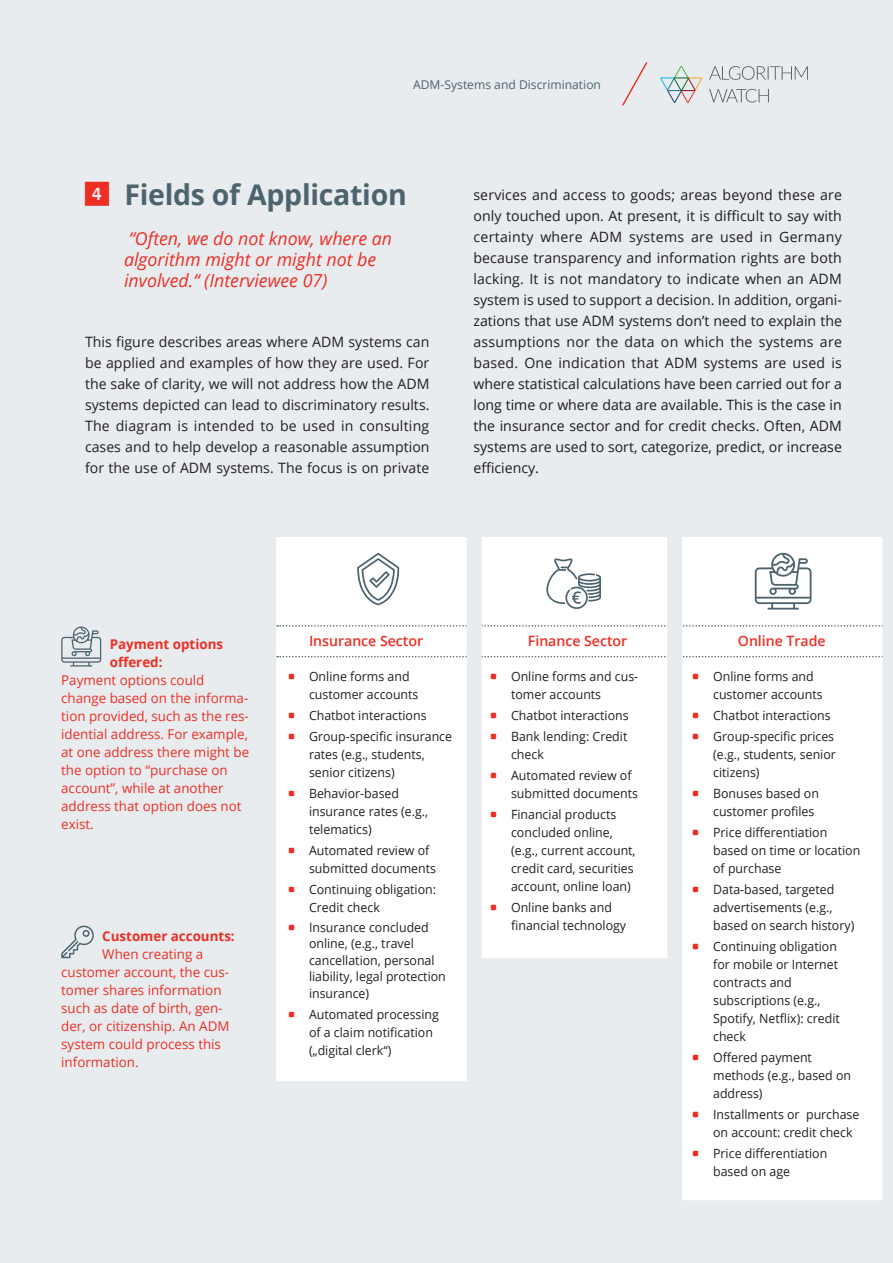
<style>
.page{position:relative;width:893px;height:1263px;background:#e8ecef}
.page>*{position:absolute;margin:0;border:0;box-sizing:border-box;transform-origin:0 0}
.AutoCheck_head_1__ve{font:700 28.5px "Open Sans";letter-spacing:-.01em;color:#4d636e}
.AutoCheck_INH_Kursiv{font:italic 18px/21px "Open Sans";color:#ee2e24}
.AutoCheck_Fließ{font:14.25px/21px "Open Sans";color:#231f20;text-align:justify}
.AutoCheck_List_Quadr{font:600 14.25px "Open Sans";color:#ee2e24}
.AutoCheck_Fließ-2{font:600 14.25px "Open Sans";color:#ee2e24}
.AutoCheck_Fließ-3{font:13.5px "Open Sans";color:#ee2e24}
.AutoCheck_Fließ-4{font:700 13.5px "Open Sans";color:#ee2e24}
.t1{font:12.75px/18px "Open Sans";color:#231f20}
.t2{font:12.15px "Open Sans";color:#4d636e}
.s1{font-family:"The Sans Numbers Square";font-weight:400;font-size:24px;color:#ee2e24}
</style>
<div class="page">
<div style="left:276px;top:537px;width:617px;height:726px;background:#fff"></div>
<svg style="left:61px;top:626px;width:40px;height:40px"></svg>
<svg style="left:61px;top:926px;width:33px;height:32px"></svg>
<svg style="left:546px;top:558px;width:55px;height:51px"></svg>
<svg style="left:755px;top:553px;width:56px;height:56px"></svg>
<svg style="left:357px;top:553px;width:42px;height:52px"></svg>
<svg style="left:277px;top:625px;width:605px;height:2px"></svg>
<svg style="left:277px;top:656px;width:605px;height:1px"></svg>
<div style="left:467px;top:533px;width:15px;height:730px;background:#e8ecef"></div>
<div style="left:667px;top:533px;width:15px;height:723px;background:#e8ecef"></div>
<div style="left:882px;top:534px;width:11px;height:724px;background:#e8ecef"></div>
<svg style="left:276px;top:958px;width:617px;height:305px;fill:#e8ecef"></svg>
<svg style="left:660px;top:66px;width:42px;height:37px"></svg>
<svg style="left:709px;top:66px;width:99px;height:37px"></svg>
<svg style="left:622px;top:62px;width:26px;height:44px"></svg>
<svg style="left:289px;top:1011px;width:5px;height:6px"></svg>
<svg style="left:693px;top:1055px;width:5px;height:5px"></svg>
<svg style="left:693px;top:1112px;width:5px;height:5px"></svg>
<svg style="left:693px;top:1151px;width:5px;height:5px"></svg>
<p class="t2" style="left:413px;top:76px;width:189px">ADM-Systems and Discrimination</p>
<p class="AutoCheck_head_1__ve" style="left:85px;top:174px;width:323px"><span class="s1">4</span> Fields of Application</p>
<p class="AutoCheck_INH_Kursiv" style="left:124px;top:228px;width:270px">“Often, we do not know, where an algorithm might or might not be involved.“ (Interviewee 07)</p>
<p class="AutoCheck_Fließ" style="left:85px;top:331px;width:346px">This figure describes areas where ADM systems can be applied and examples of how they are used. For the sake of clarity, we will not address how the ADM systems depicted can lead to discriminatory results.<br>The diagram is intended to be used in consulting cases and to help develop a reasonable assumption for the use of ADM systems. The focus is on private</p>
<p class="AutoCheck_Fließ" style="left:473px;top:184px;width:370px">services and access to goods; areas beyond these are only touched upon. At present, it is difficult to say with certainty where ADM systems are used in Germany because transparency and information rights are both lacking. It is not mandatory to indicate when an ADM system is used to support a decision. In addition, organi&shy;zations that use ADM systems don’t need to explain the assumptions nor the data on which the systems are based. One indication that ADM systems are used is where statistical calculations have been carried out for a long time or where data are available. This is the case in the insurance sector and for credit checks. Often, ADM systems are used to sort, categorize, predict, or increase efficiency.</p>
<p class="AutoCheck_Fließ-4" style="left:110px;top:634px;width:115px">Payment options</p>
<p class="AutoCheck_Fließ-4" style="left:110px;top:652px;width:54px">offered:</p>
<p class="AutoCheck_Fließ-3" style="left:61px;top:671px;width:145px">Payment options could</p>
<p class="AutoCheck_Fließ-3" style="left:61px;top:689px;width:189px">change based on the informa-</p>
<p class="AutoCheck_Fließ-3" style="left:61px;top:707px;width:189px">tion provided, such as the res-</p>
<p class="AutoCheck_Fließ-3" style="left:61px;top:725px;width:188px">idential address. For example,</p>
<p class="AutoCheck_Fließ-3" style="left:61px;top:743px;width:189px">at one address there might be</p>
<p class="AutoCheck_Fließ-3" style="left:61px;top:761px;width:168px">the option to “purchase on</p>
<p class="AutoCheck_Fließ-3" style="left:61px;top:779px;width:164px">account”, while at another</p>
<p class="AutoCheck_Fließ-3" style="left:61px;top:797px;width:182px">address that option does not</p>
<p class="AutoCheck_Fließ-3" style="left:61px;top:815px;width:34px">exist.</p>
<p class="AutoCheck_Fließ-4" style="left:102px;top:926px;width:134px">Customer accounts:</p>
<p class="AutoCheck_Fließ-3" style="left:102px;top:944px;width:103px">When creating a</p>
<p class="AutoCheck_Fließ-3" style="left:61px;top:962px;width:169px">customer account, the cus-</p>
<p class="AutoCheck_Fließ-3" style="left:61px;top:980px;width:162px">tomer shares information</p>
<p class="AutoCheck_Fließ-3" style="left:61px;top:998px;width:163px">such as date of birth, gen-</p>
<p class="AutoCheck_Fließ-3" style="left:61px;top:1016px;width:170px">der, or citizenship. An ADM</p>
<p class="AutoCheck_Fließ-3" style="left:61px;top:1034px;width:161px">system could process this</p>
<p class="AutoCheck_Fließ-3" style="left:61px;top:1052px;width:79px">information.</p>
<p class="AutoCheck_Fließ-2" style="left:309px;top:631px;width:116px">Insurance Sector</p>
<p class="t1" style="left:309px;top:667px;width:111px">Online forms and customer accounts</p>
<p class="t1" style="left:309px;top:706px;width:119px">Chatbot interactions</p>
<p class="t1" style="left:309px;top:727px;width:145px">Group-specific insurance rates (e.g., students, senior citizens)</p>
<p class="t1" style="left:309px;top:784px;width:121px">Behavior-based insurance rates (e.g., telematics)</p>
<p class="t1" style="left:309px;top:841px;width:129px">Automated review of submitted documents</p>
<p class="t1" style="left:309px;top:880px;width:129px">Continuing obligation:<br>Credit check</p>
<p class="t1" style="left:309px;top:918px;width:138px;line-height:16.5px">Insurance concluded online, (e.g., travel cancellation, personal liability, legal protection insurance)</p>
<p class="t1" style="left:309px;top:1005px;width:131px">Automated processing of a claim notification („digital clerk“)</p>
<p class="AutoCheck_List_Quadr" style="left:528px;top:631px;width:101px">Finance Sector</p>
<p class="t1" style="left:511px;top:667px;width:129px">Online forms and cus&shy;tomer accounts</p>
<p class="t1" style="left:511px;top:706px;width:119px">Chatbot interactions</p>
<p class="t1" style="left:511px;top:727px;width:118px">Bank lending: Credit check</p>
<p class="t1" style="left:511px;top:766px;width:129px">Automated review of submitted documents</p>
<p class="t1" style="left:511px;top:805px;width:126px">Financial products concluded online, (e.g., current account, credit card, securities account, online loan)</p>
<p class="t1" style="left:511px;top:898px;width:117px">Online banks and financial technology</p>
<p class="AutoCheck_List_Quadr" style="left:738px;top:631px;width:89px">Online Trade</p>
<p class="t1" style="left:713px;top:667px;width:111px">Online forms and customer accounts</p>
<p class="t1" style="left:713px;top:706px;width:119px">Chatbot interactions</p>
<p class="t1" style="left:713px;top:727px;width:124px">Group-specific prices (e.g., students, senior citizens)</p>
<p class="t1" style="left:713px;top:784px;width:107px">Bonuses based on customer profiles</p>
<p class="t1" style="left:713px;top:823px;width:149px">Price differentiation based on time or location of purchase</p>
<p class="t1" style="left:713px;top:880px;width:143px">Data-based, targeted advertisements (e.g., based on search history)</p>
<p class="t1" style="left:713px;top:937px;width:128px">Continuing obligation for mobile or Internet contracts and subscriptions (e.g.,<br>Spotify, Netflix): credit check</p>
<p class="t1" style="left:713px;top:1048px;width:139px">Offered payment methods (e.g., based on address)</p>
<p class="t1" style="left:713px;top:1105px;width:148px">Installments or purchase on account: credit check</p>
<p class="t1" style="left:713px;top:1144px;width:116px">Price differentiation based on age</p>
</div>
